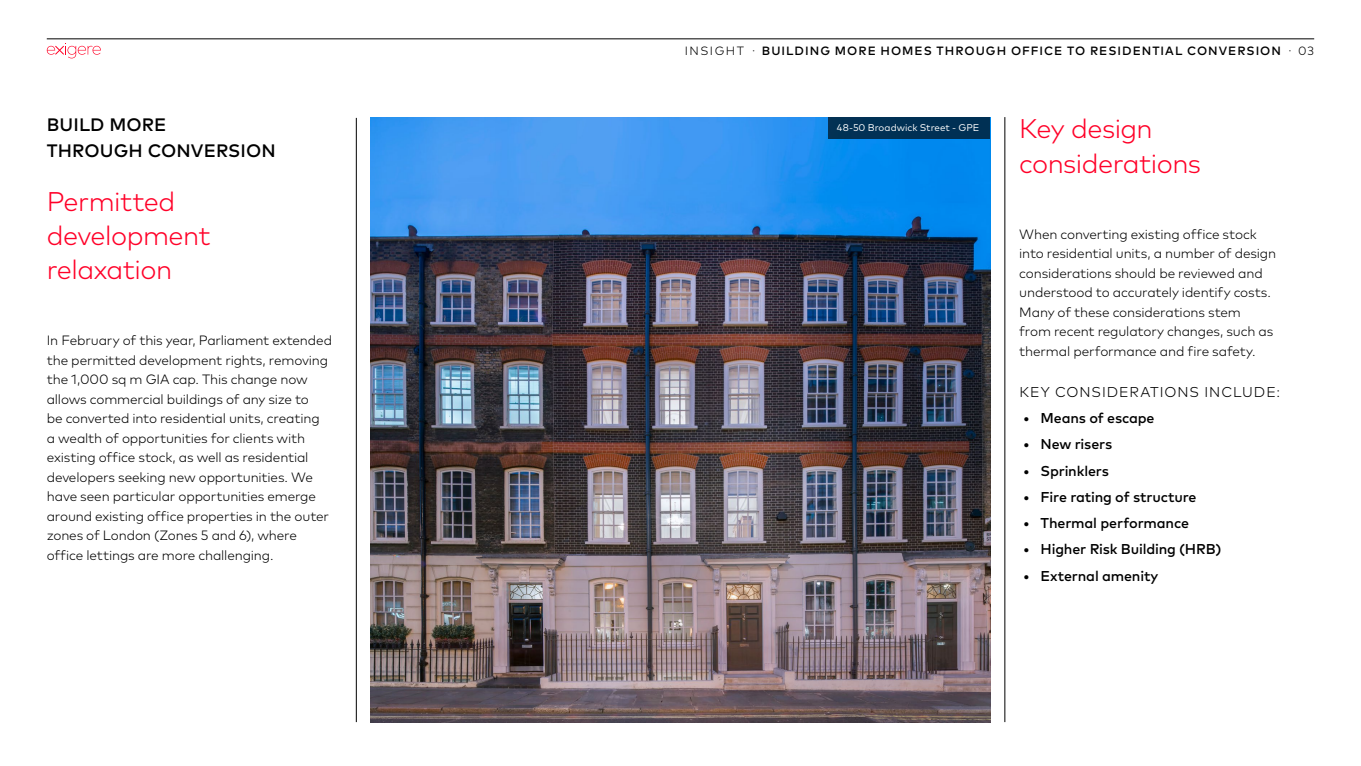
<style>
.page{position:relative;width:1361px;height:766px;background:#fff}
.page>*{position:absolute;margin:0;border:0;box-sizing:border-box;transform-origin:0 0}
.t1{font:300 27px/34.2px "Mark Pro";letter-spacing:-.02em;color:#ff0028}
.t2{font:500 18px/25.5px "Mark Pro";letter-spacing:.005em;color:#000}
.t3{font:500 14.25px "Mark Pro";letter-spacing:-.01em;color:#000}
.t4{font:300 14.25px "Mark Pro";letter-spacing:.065em;color:#000}
.t5{font:300 13.5px/19.5px "Mark Pro";letter-spacing:-.01em;color:#000}
.t6{font:500 12px "Mark Pro";letter-spacing:.085em;color:#000}
.t7{font:9.75px "Mark Pro";color:#fff}
.s1{font-weight:300}
</style>
<div class="page">
<img style="left:371px;top:117px;width:619px;height:604px">
<hr style="left:356px;top:118px;width:1px;height:603px;background:#000">
<hr style="left:1004px;top:117px;width:1px;height:604px;background:#000">
<div style="left:828px;top:117px;width:162px;height:22px;background:#003054"></div>
<hr style="left:47px;top:39px;width:1267px;height:1px;background:#000">
<svg style="left:47px;top:43px;width:54px;height:15px"></svg>
<h2 class="t2" style="left:47px;top:111px;width:230px">BUILD MORE<br>THROUGH CONVERSION</h2>
<h1 class="t1" style="left:47px;top:182px;width:165px">Permitted development relaxation</h1>
<p class="t5" style="left:47px;top:329px;width:287px">In February of this year, Parliament extended the permitted development rights, removing the 1,000 sq m GIA cap. This change now allows commercial buildings of any size to<br>be converted into residential units, creating<br>a wealth of opportunities for clients with existing office stock, as well as residential developers seeking new opportunities. We have seen particular opportunities emerge around existing office properties in the outer zones of London (Zones 5 and 6), where office lettings are more challenging.</p>
<p class="t6" style="left:685px;top:41px;width:631px"><span class="s1">INSIGHT ·</span> BUILDING MORE HOMES THROUGH OFFICE TO RESIDENTIAL CONVERSION <span class="s1">· 03</span></p>
<p class="t7" style="left:837px;top:120px;width:144px">48-50 Broadwick Street - GPE</p>
<h1 class="t1" style="left:1019px;top:110px;width:183px">Key design considerations</h1>
<p class="t5" style="left:1019px;top:223px;width:258px">When converting existing office stock into residential units, a number of design considerations should be reviewed and understood to accurately identify costs.<br>Many of these considerations stem from recent regulatory changes, such as thermal performance and fire safety.</p>
<p class="t4" style="left:1019px;top:381px;width:262px">KEY CONSIDERATIONS INCLUDE:</p>
<p class="t3" style="left:1023px;top:407px;width:133px">• Means of escape</p>
<p class="t3" style="left:1023px;top:433px;width:90px">• New risers</p>
<p class="t3" style="left:1023px;top:459px;width:87px">• Sprinklers</p>
<p class="t3" style="left:1023px;top:486px;width:174px">• Fire rating of structure</p>
<p class="t3" style="left:1023px;top:512px;width:167px">• Thermal performance</p>
<p class="t3" style="left:1023px;top:538px;width:200px">• Higher Risk Building (HRB)</p>
<p class="t3" style="left:1023px;top:564px;width:136px">• External amenity</p>
</div>
